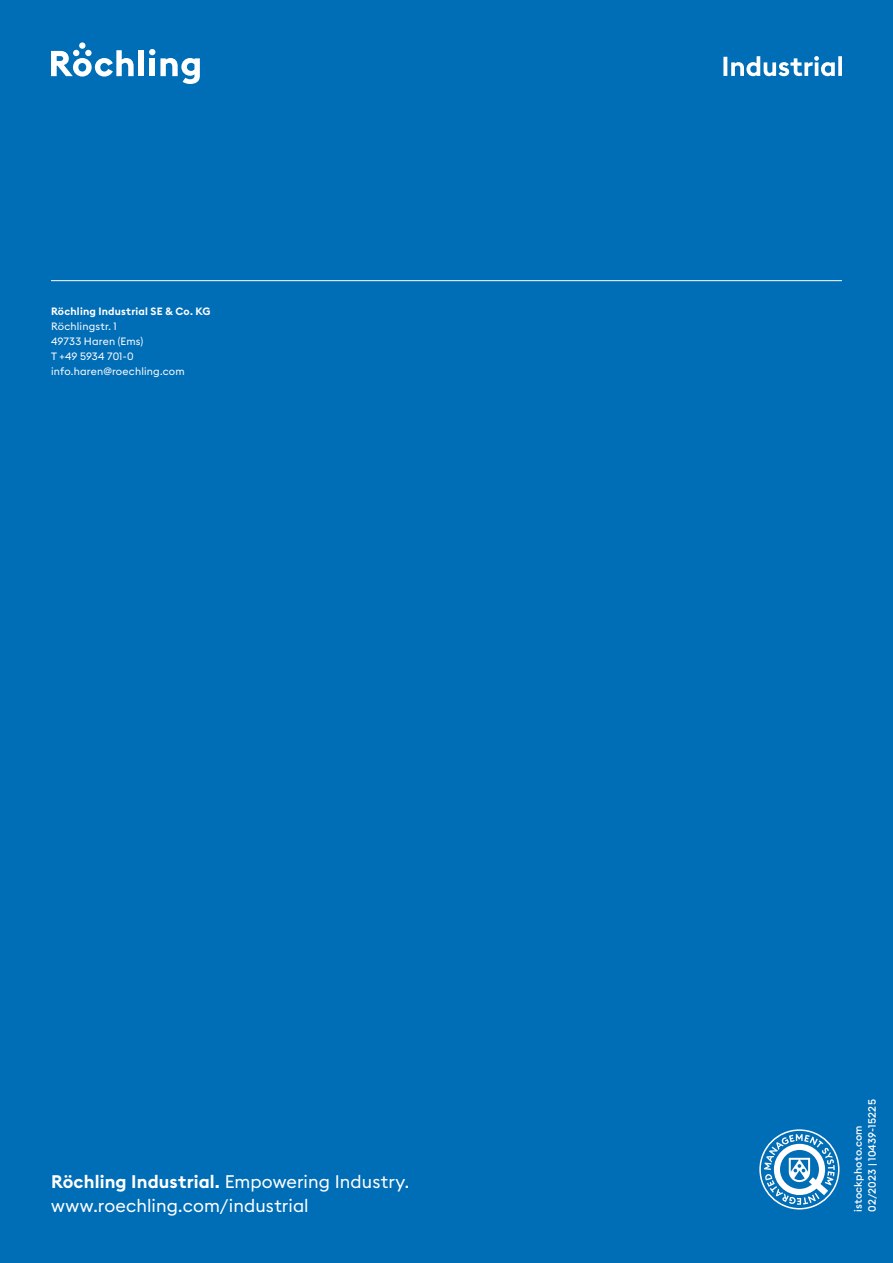
<style>
.page{position:relative;width:893px;height:1263px;background:#006db7}
.page>*{position:absolute;margin:0;border:0;box-sizing:border-box;transform-origin:0 0}
.t1{font:18px/24px "Euclid Square";letter-spacing:.005em;color:#fff}
.t2{font:10.5px/15px "Euclid Square";letter-spacing:.015em;color:#fff}
.t3{font:500 10.5px/14.2px "Euclid Square";letter-spacing:.02em;color:#fff}
.t4{font:600 10.5px "Euclid Square";letter-spacing:.02em;color:#fff}
.s1{font-weight:600}
</style>
<div class="page">
<svg style="left:723px;top:56px;width:119px;height:20px"></svg>
<div style="left:139px;top:50px;width:5px;height:26px;background:#fff"></div>
<svg style="left:51px;top:50px;width:83px;height:27px"></svg>
<div style="left:79px;top:42px;width:6px;height:7px;background:#fff;border-radius:50%"></div>
<svg style="left:149px;top:49px;width:51px;height:35px"></svg>
<svg style="left:759px;top:1129px;width:80px;height:80px"></svg>
<hr style="left:51px;top:280px;width:791px;height:1px;background:#fff">
<p class="t4" style="left:51px;top:304px;width:161px">Röchling Industrial SE &amp; Co. KG</p>
<p class="t2" style="left:51px;top:318px;width:135px">Röchlingstr. 1<br>49733 Haren (Ems)<br>T +49 5934 701-0 info.haren@roechling.com</p>
<p class="t1" style="left:51px;top:1169px;width:359px"><span class="s1">Röchling Industrial.</span> Empowering Industry. www.roechling.com/industrial</p>
<p class="t3" style="left:851px;top:1212px;width:114px;rotate:-90deg">istockphoto.com<br>02/2023 | 10439-15225</p>
</div>
